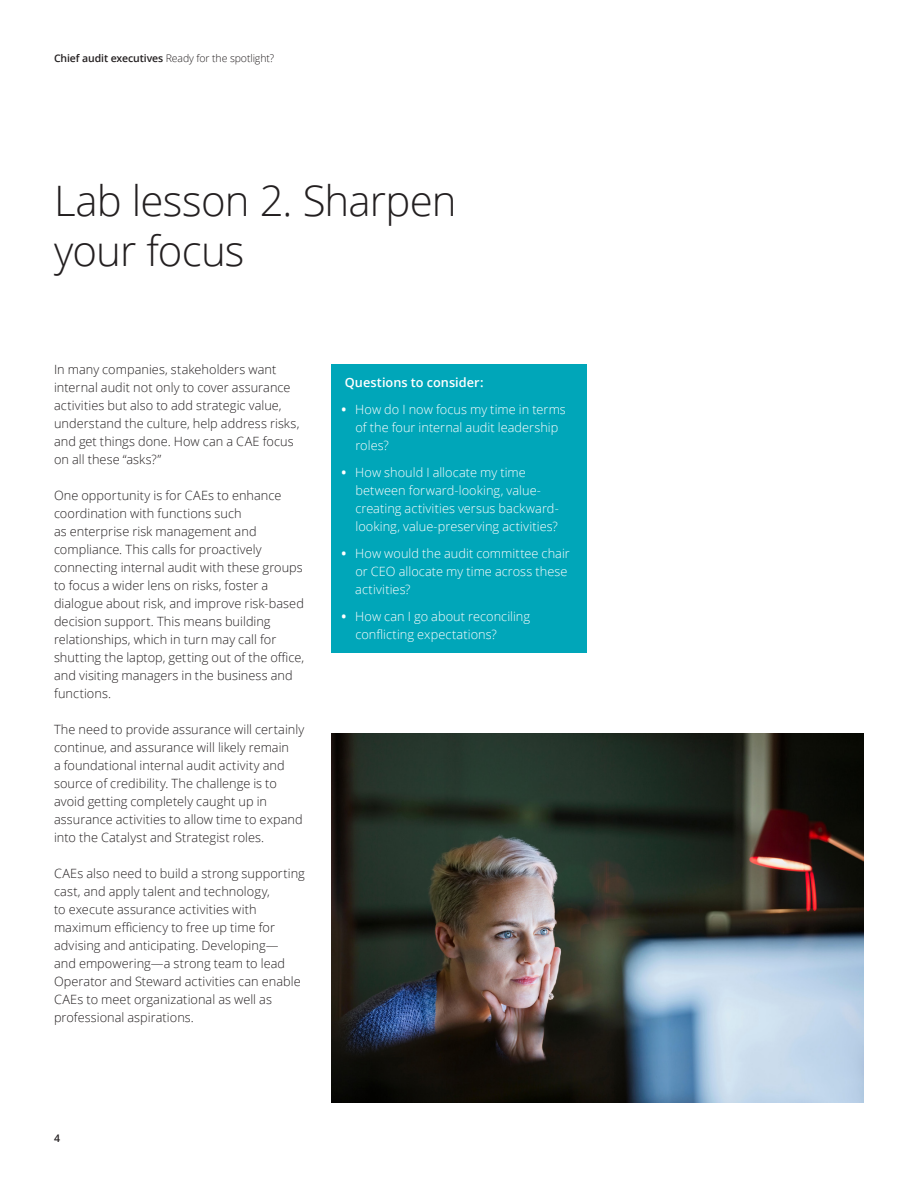
<style>
.page{position:relative;width:918px;height:1188px;background:#fff}
.page>*{position:absolute;margin:0;border:0;box-sizing:border-box;transform-origin:0 0}
.Story_heading_light{font:300 42px/50.4px "Open Sans";letter-spacing:-.02em;color:#231f20}
.Body_copy__8_5_12pt{font:300 12.75px/18px "Open Sans";letter-spacing:.005em;color:#231f20}
.t1{font:300 12.75px/18px "Open Sans";letter-spacing:.005em;color:#fff}
.Body_copy__white_8_5{font:600 12.75px "Open Sans";letter-spacing:.005em;color:#fff}
.t2{font:300 10.5px "Open Sans";letter-spacing:-.01em;color:#231f20}
.t3{font:600 10.5px "Open Sans";color:#231f20}
.s1{font-weight:600}
.s2{font-weight:700}
</style>
<div class="page">
<div style="left:331px;top:364px;width:256px;height:288px;background:#00a6b9"></div>
<img style="left:331px;top:733px;width:533px;height:370px">
<p class="t2" style="left:54px;top:51px;width:222px"><span class="s1">Chief audit executives</span> Ready for the spotlight?</p>
<p class="Story_heading_light" style="left:54px;top:174px;width:404px">Lab lesson 2. Sharpen your focus</p>
<p class="Body_copy__8_5_12pt" style="left:54px;top:360px;width:247px">In many companies, stakeholders want internal audit not only to cover assurance activities but also to add strategic value, understand the culture, help address risks, and get things done. How can a CAE focus on all these “asks?”</p>
<p class="Body_copy__8_5_12pt" style="left:54px;top:486px;width:252px">One opportunity is for CAEs to enhance coordination with functions such<br>as enterprise risk management and compliance. This calls for proactively connecting internal audit with these groups to focus a wider lens on risks, foster a dialogue about risk, and improve risk-based decision support. This means building relationships, which in turn may call for shutting the laptop, getting out of the office, and visiting managers in the business and functions.</p>
<p class="Body_copy__8_5_12pt" style="left:54px;top:720px;width:252px">The need to provide assurance will certainly continue, and assurance will likely remain<br>a foundational internal audit activity and source of credibility. The challenge is to avoid getting completely caught up in assurance activities to allow time to expand into the Catalyst and Strategist roles.</p>
<p class="Body_copy__8_5_12pt" style="left:54px;top:864px;width:252px">CAEs also need to build a strong supporting cast, and apply talent and technology,<br>to execute assurance activities with maximum efficiency to free up time for advising and anticipating. Developing—<br>and empowering—a strong team to lead Operator and Steward activities can enable CAEs to meet organizational as well as professional aspirations.</p>
<p class="Body_copy__white_8_5" style="left:345px;top:373px;width:140px">Questions to consider:</p>
<p class="t1" style="left:355px;top:400px;width:212px;text-indent:-14px"><span class="s2">•</span> How do I now focus my time in terms of the four internal audit leadership roles?</p>
<p class="t1" style="left:355px;top:463px;width:205px;text-indent:-14px"><span class="s2">•</span> How should I allocate my time between forward‑looking, value&shy;creating activities versus backward&shy;looking, value-preserving activities?</p>
<p class="t1" style="left:355px;top:544px;width:216px;text-indent:-14px"><span class="s2">•</span> How would the audit committee chair or CEO allocate my time across these activities?</p>
<p class="t1" style="left:355px;top:607px;width:176px;text-indent:-14px"><span class="s2">•</span> How can I go about reconciling conflicting expectations?</p>
<p class="t3" style="left:54px;top:1131px;width:7px">4</p>
</div>
